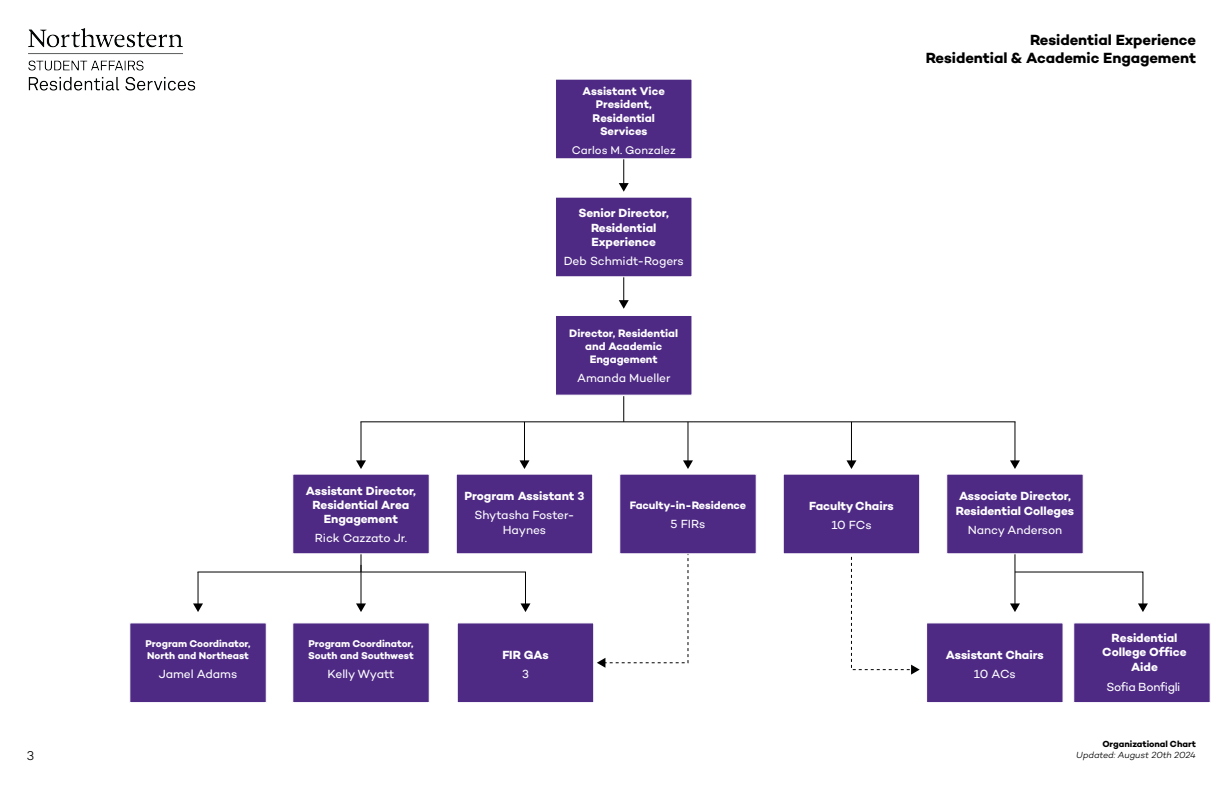
<style>
.page{position:relative;width:1224px;height:792px;background:#fff}
.page>*{position:absolute;margin:0;border:0;box-sizing:border-box;transform-origin:0 0}
.t1{font:700 15px/18px "Campton";letter-spacing:-.005em;color:#000;text-align:right}
.t2{font:300 13px "Campton";color:#000}
.t3{font:700 12px/14.4px "Campton";letter-spacing:-.005em;color:#fff;text-align:center}
.t4{font:12px/15px "Campton";letter-spacing:-.005em;color:#fff;text-align:center}
.t5{font:12px "Campton";letter-spacing:-.03em;color:#fff}
.t6{font:700 11.3px/13.6px "Campton";color:#fff;text-align:center}
.t7{font:11.3px "Campton";color:#fff}
.t8{font:700 11px/13.2px "Campton";letter-spacing:-.005em;color:#fff;text-align:center}
.t9{font:700 10px/12px "Campton";letter-spacing:-.005em;color:#fff}
.t10{font:italic 300 9px "Campton";letter-spacing:-.01em;color:#000}
.t11{font:700 9px "Campton";color:#000}
</style>
<div class="page">
<svg style="left:597px;top:554px;width:92px;height:114px"></svg>
<hr style="left:198px;top:572px;width:1px;height:33px;background:#000">
<svg style="left:193px;top:603px;width:10px;height:9px"></svg>
<hr style="left:623px;top:262px;width:1px;height:40px;background:#000">
<svg style="left:619px;top:300px;width:10px;height:9px"></svg>
<hr style="left:360px;top:421px;width:656px;height:1px;background:#000">
<hr style="left:361px;top:422px;width:1px;height:40px;background:#000">
<svg style="left:356px;top:460px;width:10px;height:9px"></svg>
<hr style="left:524px;top:422px;width:1px;height:40px;background:#000">
<svg style="left:520px;top:460px;width:9px;height:9px"></svg>
<hr style="left:687px;top:422px;width:1px;height:40px;background:#000">
<svg style="left:683px;top:460px;width:10px;height:9px"></svg>
<hr style="left:851px;top:422px;width:1px;height:40px;background:#000">
<svg style="left:846px;top:460px;width:10px;height:9px"></svg>
<hr style="left:1014px;top:422px;width:1px;height:40px;background:#000">
<svg style="left:1010px;top:460px;width:10px;height:9px"></svg>
<hr style="left:361px;top:565px;width:1px;height:40px;background:#000">
<svg style="left:356px;top:603px;width:10px;height:9px"></svg>
<hr style="left:1014px;top:546px;width:1px;height:59px;background:#000">
<hr style="left:198px;top:572px;width:164px;height:1px;background:#000">
<hr style="left:525px;top:572px;width:1px;height:33px;background:#000">
<svg style="left:521px;top:603px;width:9px;height:9px"></svg>
<hr style="left:362px;top:572px;width:164px;height:1px;background:#000">
<hr style="left:361px;top:540px;width:1px;height:32px;background:#000">
<svg style="left:623px;top:396px;width:1px;height:26px"></svg>
<div style="left:555px;top:197px;width:137px;height:80px;background:#4e2a84;border:1px solid #fff"></div>
<div style="left:555px;top:315px;width:137px;height:81px;background:#4e2a84;border:1px solid #fff"></div>
<div style="left:619px;top:474px;width:138px;height:80px;background:#4e2a84;border:1px solid #fff"></div>
<div style="left:456px;top:474px;width:137px;height:80px;background:#4e2a84;border:1px solid #fff"></div>
<div style="left:292px;top:474px;width:138px;height:80px;background:#4e2a84;border:1px solid #fff"></div>
<div style="left:292px;top:622px;width:138px;height:81px;background:#4e2a84;border:1px solid #fff"></div>
<div style="left:129px;top:622px;width:138px;height:81px;background:#4e2a84;border:1px solid #fff"></div>
<div style="left:457px;top:622px;width:137px;height:81px;background:#4e2a84;border:1px solid #fff"></div>
<div style="left:783px;top:474px;width:137px;height:80px;background:#4e2a84;border:1px solid #fff"></div>
<div style="left:926px;top:622px;width:138px;height:81px;background:#4e2a84;border:1px solid #fff"></div>
<div style="left:1073px;top:622px;width:138px;height:81px;background:#4e2a84;border:1px solid #fff"></div>
<div style="left:946px;top:474px;width:138px;height:80px;background:#4e2a84;border:1px solid #fff"></div>
<hr style="left:623px;top:145px;width:1px;height:40px;background:#000">
<svg style="left:619px;top:183px;width:10px;height:9px"></svg>
<div style="left:555px;top:79px;width:137px;height:80px;background:#4e2a84;border:1px solid #fff"></div>
<img style="left:28px;top:28px;width:168px;height:63px">
<svg style="left:851px;top:556px;width:69px;height:119px"></svg>
<svg style="left:1010px;top:571px;width:138px;height:41px"></svg>
<p class="t2" style="left:27px;top:748px;width:9px">3</p>
<p class="t9" style="left:146px;top:637px;width:107px">Program Coordinator,<br>North and Northeast</p>
<p class="t4" style="left:159px;top:666px;width:80px">Jamel Adams</p>
<p class="t3" style="left:306px;top:483px;width:112px">Assistant Director,<br>Residential Area<br>Engagement</p>
<p class="t4" style="left:315px;top:531px;width:94px">Rick Cazzato Jr.</p>
<p class="t9" style="left:308px;top:637px;width:107px">Program Coordinator,<br>South and Southwest</p>
<p class="t4" style="left:328px;top:666px;width:68px">Kelly Wyatt</p>
<p class="t6" style="left:583px;top:84px;width:84px">Assistant Vice<br>President,<br>Residential<br>Services</p>
<p class="t7" style="left:572px;top:143px;width:105px">Carlos M. Gonzalez</p>
<p class="t3" style="left:579px;top:206px;width:92px">Senior Director,<br>Residential<br>Experience</p>
<p class="t4" style="left:564px;top:253px;width:121px">Deb Schmidt-Rogers</p>
<p class="t8" style="left:569px;top:326px;width:110px">Director, Residential and Academic<br>Engagement</p>
<p class="t4" style="left:577px;top:370px;width:95px">Amanda Mueller</p>
<p class="t3" style="left:464px;top:488px;width:122px">Program Assistant 3</p>
<p class="t4" style="left:474px;top:507px;width:102px">Shytasha Foster-<br>Haynes</p>
<p class="t3" style="left:502px;top:647px;width:48px">FIR GAs</p>
<p class="t4" style="left:522px;top:666px;width:8px">3</p>
<p class="t8" style="left:630px;top:499px;width:118px">Faculty-in-Residence</p>
<p class="t4" style="left:671px;top:516px;width:36px">5 FIRs</p>
<p class="t1" style="left:926px;top:31px;width:272px">Residential Experience<br>Residential &amp; Academic Engagement</p>
<p class="t3" style="left:809px;top:498px;width:86px">Faculty Chairs</p>
<p class="t4" style="left:831px;top:517px;width:42px">10 FCs</p>
<p class="t3" style="left:956px;top:489px;width:120px;text-align:left">Associate Director,<br>Residential Colleges</p>
<p class="t4" style="left:968px;top:522px;width:96px">Nancy Anderson</p>
<p class="t3" style="left:946px;top:647px;width:99px">Assistant Chairs</p>
<p class="t4" style="left:974px;top:666px;width:43px">10 ACs</p>
<p class="t3" style="left:1102px;top:630px;width:86px">Residential<br>College Office<br>Aide</p>
<p class="t5" style="left:1106px;top:680px;width:76px">Sofia Bonfigli</p>
<p class="t11" style="left:1102px;top:739px;width:95px">Organizational Chart</p>
<p class="t10" style="left:1076px;top:750px;width:121px">Updated: August 20th 2024</p>
</div>
